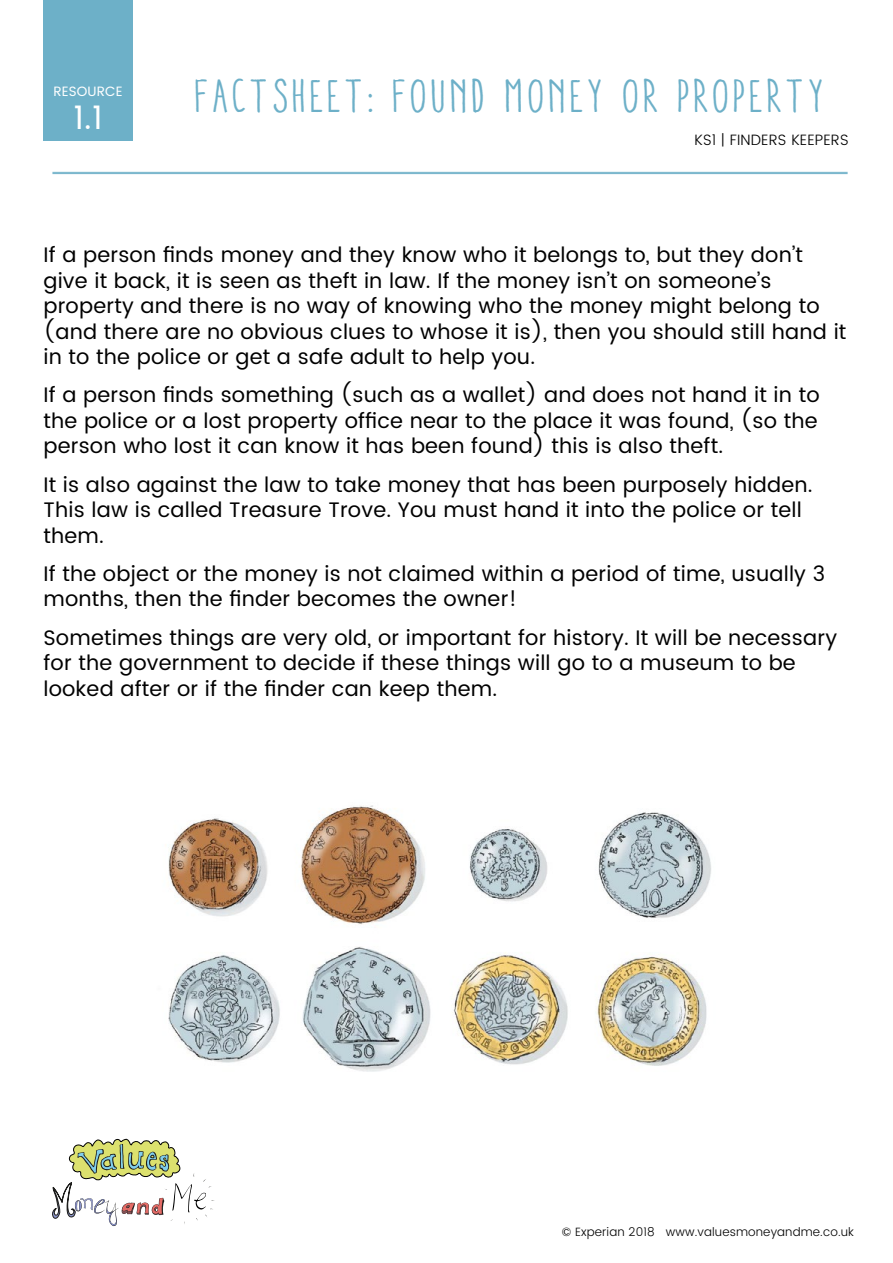
<style>
.page{position:relative;width:893px;height:1263px;background:#fff}
.page>*{position:absolute;margin:0;border:0;box-sizing:border-box;transform-origin:0 0}
.t1{font:condensed 46.5px "Aracne";letter-spacing:.075em;color:#6db0c8}
.t2{font:33px "Poppins";color:#fff}
.t3{font:21px/25.5px "Poppins";letter-spacing:.01em;color:#000}
.t4{font:300 15px "Poppins";letter-spacing:.01em;color:#000}
.t5{font:13.5px "Poppins";letter-spacing:.01em;color:#fff}
.t6{font:300 12px "Poppins";letter-spacing:.01em;color:#000}
</style>
<div class="page">
<div style="left:43px;top:0;width:90px;height:140px;background:#6db0c8"></div>
<hr style="left:52px;top:172px;width:796px;height:1px;background:#6db0c8">
<hr style="left:52px;top:173px;width:796px;height:1px;background:#6db0c8">
<svg style="left:52px;top:1138px;width:163px;height:88px"></svg>
<img style="left:168px;top:805px;width:543px;height:267px">
<p class="t5" style="left:53px;top:81px;width:71px">RESOURCE</p>
<h2 class="t2" style="left:73px;top:93px;width:31px">1.1</h2>
<h1 class="t1" style="left:196px;top:72px;width:632px">FACTSHEET: FOUND MONEY OR PROPERTY</h1>
<p class="t4" style="left:694px;top:129px;width:156px">KS1 | FINDERS KEEPERS</p>
<p class="t3" style="left:43px;top:243px;width:804px">If a person finds money and they know who it belongs to, but they don’t give it back, it is seen as theft in law. If the money isn’t on someone’s property and there is no way of knowing who the money might belong to (and there are no obvious clues to whose it is), then you should still hand it in to the police or get a safe adult to help you.</p>
<p class="t3" style="left:43px;top:383px;width:778px;text-align:justify">If a person finds something (such as a wallet) and does not hand it in to the police or a lost property office near to the place it was found, (so the person who lost it can know it has been found) this is also theft.</p>
<p class="t3" style="left:43px;top:472px;width:771px">It is also against the law to take money that has been purposely hidden.<br>This law is called Treasure Trove. You must hand it into the police or tell them.</p>
<p class="t3" style="left:43px;top:561px;width:783px">If the object or the money is not claimed within a period of time, usually 3 months, then the finder becomes the owner!</p>
<p class="t3" style="left:43px;top:625px;width:795px">Sometimes things are very old, or important for history. It will be necessary for the government to decide if these things will go to a museum to be looked after or if the finder can keep them.</p>
<p class="t6" style="left:562px;top:1223px;width:293px">© Experian 2018 www.valuesmoneyandme.co.uk</p>
</div>
